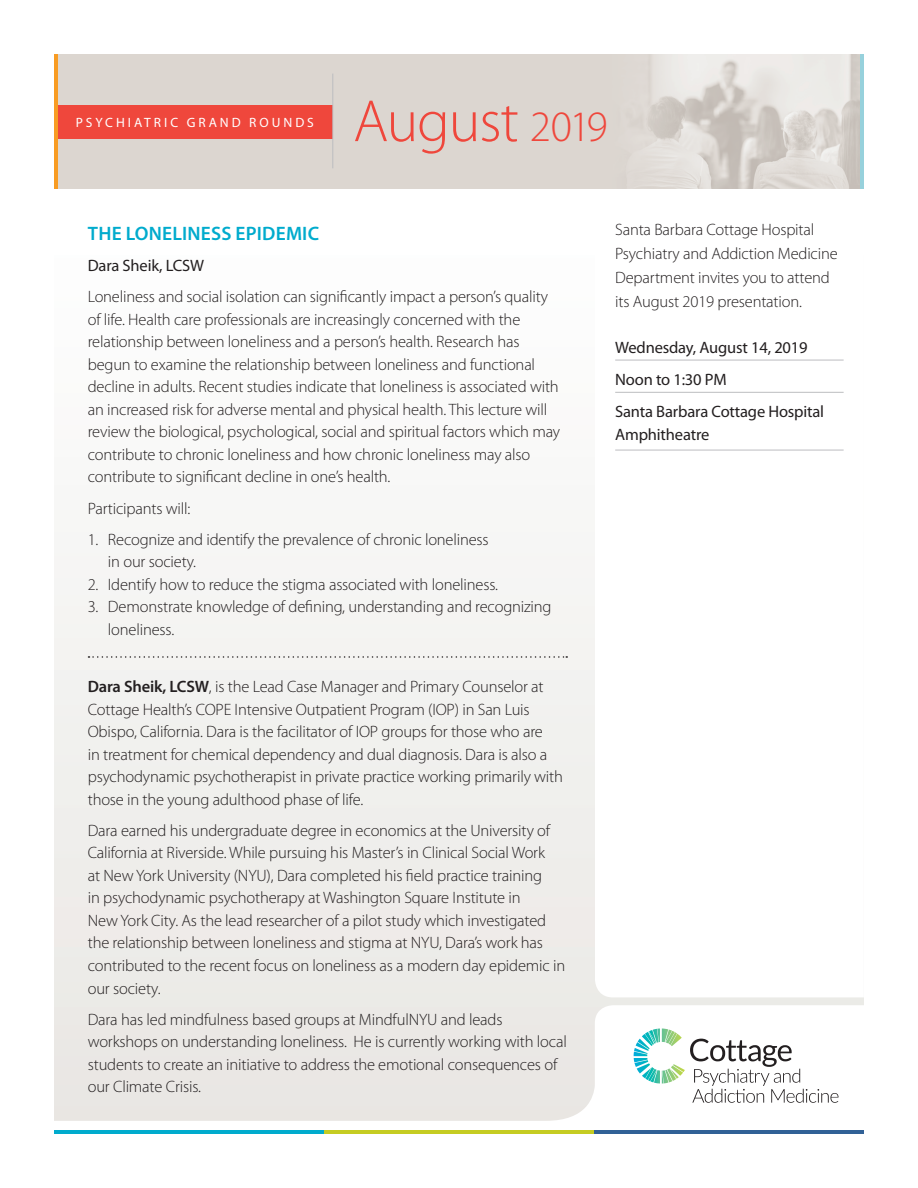
<style>
.page{position:relative;width:918px;height:1188px;background:#fff}
.page>*{position:absolute;margin:0;border:0;box-sizing:border-box;transform-origin:0 0}
.t1{font:300 60px "Myriad Pro";letter-spacing:-.02em;color:#ef473c}
.t2{font:600 19.5px "Myriad Pro";letter-spacing:.01em;color:#00abcd}
.t3{font:300 16.5px/22.5px "Myriad Pro";letter-spacing:-.01em;color:#231f20}
.t4{font:16.5px/32.2px "Myriad Pro";letter-spacing:-.01em;color:#231f20}
.t5{font:13.5px "Myriad Pro";letter-spacing:.22em;color:#fff}
.s1{font-size:43.5px}
.s2{font-weight:600}
</style>
<div class="page">
<div style="left:54px;top:230px;width:810px;height:904px;background:#f5f4f2"></div>
<svg style="left:54px;top:1005px;width:810px;height:126px;fill:#eae8e5"></svg>
<svg style="left:634px;top:1028px;width:205px;height:75px"></svg>
<hr style="left:54px;top:1131px;width:270px;height:3px;background:#00abcd">
<hr style="left:324px;top:1131px;width:270px;height:3px;background:#c5cc22">
<hr style="left:594px;top:1131px;width:270px;height:3px;background:#316196">
<img style="left:57px;top:54px;width:804px;height:135px">
<div style="left:57px;top:105px;width:275px;height:33px;background:#ef473c"></div>
<hr style="left:332px;top:74px;width:1px;height:94px;background:#bcbdc0">
<hr style="left:54px;top:54px;width:3px;height:135px;background:#f89c23">
<hr style="left:861px;top:54px;width:3px;height:135px;background:#97d1dc">
<div style="left:595px;top:230px;width:269px;height:767px;background:#fff"></div>
<hr style="left:615px;top:360px;width:229px;height:1px;background:#bcbdc0">
<hr style="left:615px;top:392px;width:229px;height:1px;background:#bcbdc0">
<hr style="left:615px;top:450px;width:229px;height:1px;background:#bcbdc0">
<svg style="left:88px;top:656px;width:479px;height:2px"></svg>
<p class="t5" style="left:76px;top:115px;width:240px">PSYCHIATRIC GRAND ROUNDS</p>
<h1 class="t1" style="left:353px;top:88px;width:256px">August <span class="s1">2019</span></h1>
<p class="t2" style="left:88px;top:223px;width:233px">THE LONELINESS EPIDEMIC</p>
<p class="t4" style="left:88px;top:250px;width:118px">Dara Sheik, LCSW</p>
<p class="t3" style="left:88px;top:286px;width:474px">Loneliness and social isolation can significantly impact a person’s quality of life. Health care professionals are increasingly concerned with the relationship between loneliness and a person’s health. Research has begun to examine the relationship between loneliness and functional decline in adults. Recent studies indicate that loneliness is associated with an increased risk for adverse mental and physical health. This lecture will review the biological, psychological, social and spiritual factors which may contribute to chronic loneliness and how chronic loneliness may also contribute to significant decline in one’s health.</p>
<p class="t3" style="left:88px;top:497px;width:104px">Participants will:</p>
<p class="t3" style="left:108px;top:528px;width:382px;text-indent:-20px">1. Recognize and identify the prevalence of chronic loneliness in our society.</p>
<p class="t3" style="left:88px;top:573px;width:412px">2. Identify how to reduce the stigma associated with loneliness.</p>
<p class="t3" style="left:108px;top:596px;width:445px;text-indent:-20px">3. Demonstrate knowledge of defining, understanding and recognizing loneliness.</p>
<p class="t3" style="left:88px;top:676px;width:477px"><span class="s2">Dara Sheik, LCSW</span>, is the Lead Case Manager and Primary Counselor at Cottage Health’s COPE Intensive Outpatient Program (IOP) in San Luis Obispo, California. Dara is the facilitator of IOP groups for those who are<br>in treatment for chemical dependency and dual diagnosis. Dara is also a psychodynamic psychotherapist in private practice working primarily with those in the young adulthood phase of life.</p>
<p class="t3" style="left:88px;top:819px;width:479px">Dara earned his undergraduate degree in economics at the University of California at Riverside. While pursuing his Master’s in Clinical Social Work<br>at New York University (NYU), Dara completed his field practice training<br>in psychodynamic psychotherapy at Washington Square Institute in<br>New York City. As the lead researcher of a pilot study which investigated the relationship between loneliness and stigma at NYU, Dara’s work has contributed to the recent focus on loneliness as a modern day epidemic in our society.</p>
<p class="t3" style="left:88px;top:1008px;width:481px">Dara has led mindfulness based groups at MindfulNYU and leads workshops on understanding loneliness. He is currently working with local students to create an initiative to address the emotional consequences of our Climate Crisis.</p>
<p class="t3" style="left:615px;top:218px;width:224px;line-height:24px">Santa Barbara Cottage Hospital<br>Psychiatry and Addiction Medicine<br>Department invites you to attend its August 2019 presentation.</p>
<p class="t4" style="left:615px;top:332px;width:210px">Wednesday, August 14, 2019<br>Noon to 1:30 PM<br>Santa Barbara Cottage Hospital</p>
<p class="t4" style="left:615px;top:419px;width:96px">Amphitheatre</p>
</div>
